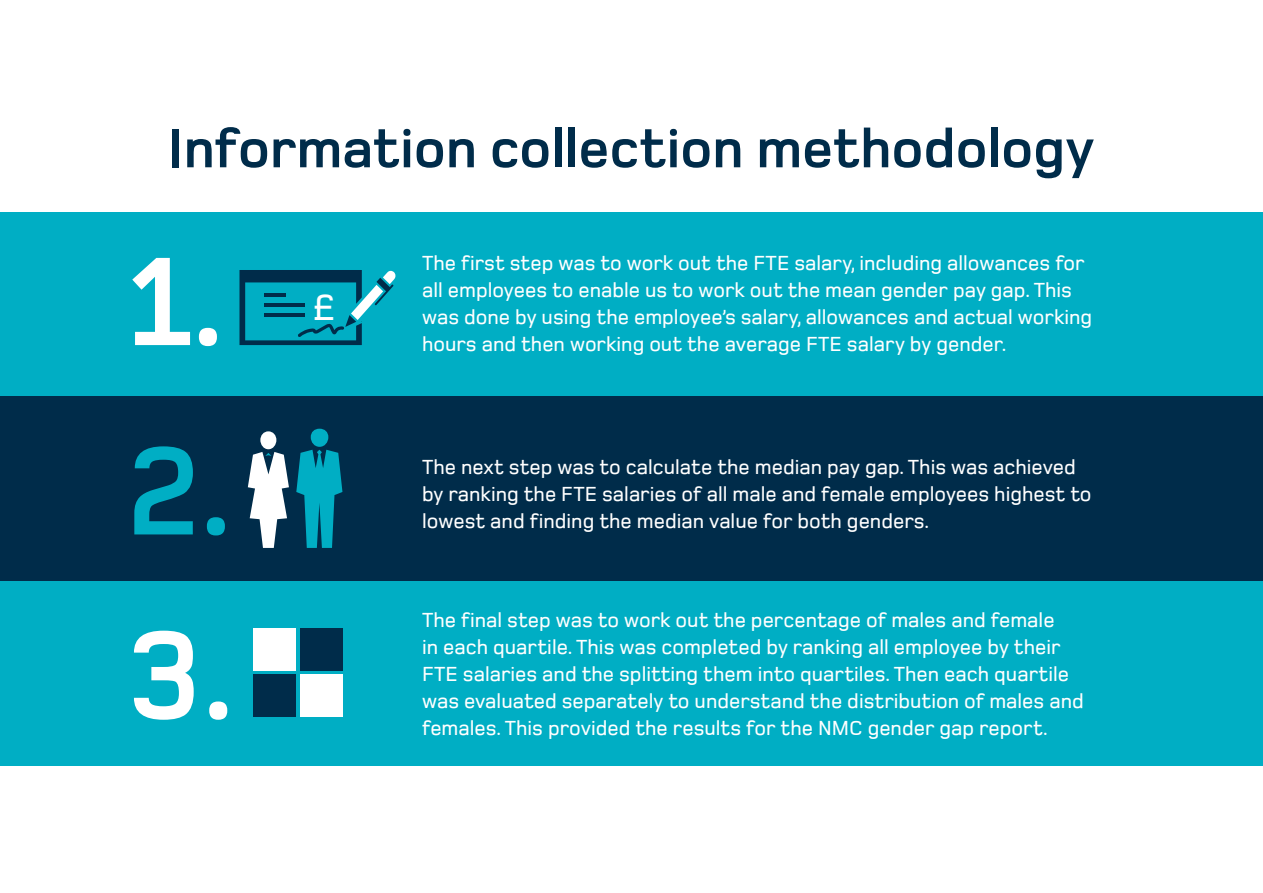
<style>
.page{position:relative;width:1263px;height:893px;background:#fff}
.page>*{position:absolute;margin:0;border:0;box-sizing:border-box;transform-origin:0 0}
.t1{font:700 130.65px "Foundry Monoline";color:#fff}
.t2{font:700 130.65px "Foundry Monoline";color:#00aec4}
.t3{font:700 57px "Foundry Monoline";color:#002c4a}
.t4{font:500 38.1px "Foundry Monoline";color:#fff}
.t5{font:500 21px/27px "Foundry Monoline";color:#fff}
</style>
<div class="page">
<div style="left:0;top:212px;width:1263px;height:185px;background:#00aec4"></div>
<div style="left:0;top:581px;width:1263px;height:184px;background:#00aec4"></div>
<div style="left:0;top:397px;width:1263px;height:184px;background:#002c4a"></div>
<svg style="left:351px;top:285px;width:32px;height:35px"></svg>
<svg style="left:375px;top:270px;width:21px;height:35px"></svg>
<svg style="left:239px;top:270px;width:123px;height:75px"></svg>
<div style="left:311px;top:429px;width:17px;height:18px;background:#00aec4;border-radius:50%"></div>
<svg style="left:296px;top:450px;width:46px;height:98px"></svg>
<div style="left:260px;top:431px;width:16px;height:18px;background:#fff;border-radius:50%"></div>
<svg style="left:248px;top:452px;width:41px;height:96px"></svg>
<div style="left:253px;top:628px;width:43px;height:43px;background:#fff"></div>
<div style="left:253px;top:674px;width:43px;height:43px;background:#002c4a"></div>
<div style="left:300px;top:628px;width:42px;height:43px;background:#002c4a"></div>
<div style="left:300px;top:674px;width:42px;height:43px;background:#fff"></div>
<h2 class="t3" style="left:168px;top:118px;width:928px">Information collection methodology</h2>
<h1 class="t1" style="left:128px;top:232px;width:98px">1.</h1>
<h1 class="t2" style="left:128px;top:422px;width:106px">2.</h1>
<h1 class="t1" style="left:128px;top:606px;width:108px">3.</h1>
<h3 class="t4" style="left:313px;top:287px;width:24px">£</h3>
<p class="t5" style="left:422px;top:250px;width:672px">The first step was to work out the FTE salary, including allowances for all employees to enable us to work out the mean gender pay gap. This was done by using the employee’s salary, allowances and actual working hours and then working out the average FTE salary by gender.</p>
<p class="t5" style="left:422px;top:453px;width:671px">The next step was to calculate the median pay gap. This was achieved by ranking the FTE salaries of all male and female employees highest to lowest and finding the median value for both genders.</p>
<p class="t5" style="left:422px;top:606px;width:663px">The final step was to work out the percentage of males and female<br>in each quartile. This was completed by ranking all employee by their FTE salaries and the splitting them into quartiles. Then each quartile was evaluated separately to understand the distribution of males and females. This provided the results for the NMC gender gap report.</p>
</div>
